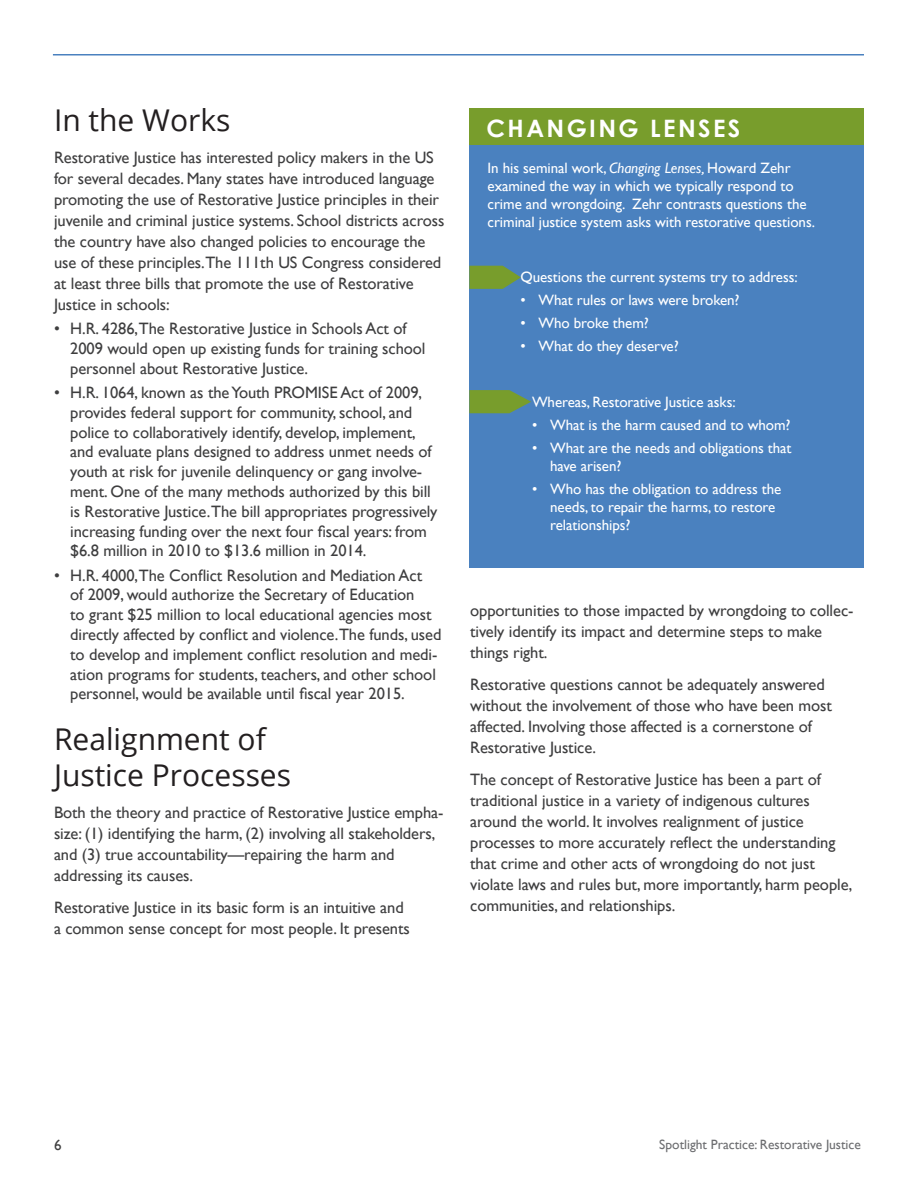
<style>
.page{position:relative;width:918px;height:1188px;background:#fff}
.page>*{position:absolute;margin:0;border:0;box-sizing:border-box;transform-origin:0 0}
.Heading_Large{font:30px/36px "Open Sans";color:#231f20}
.Sidebar_Big_Text{font:700 24px "Century Gothic";letter-spacing:.1em;color:#fff}
.t1{font:16.5px/21px "Gill Sans";letter-spacing:-.005em;color:#3e3e3f}
.t2{font:16.5px/19.8px "Gill Sans";letter-spacing:-.005em;color:#3e3e3f}
.Sidebar_Text{font:15px/18px "Gill Sans";letter-spacing:-.005em;color:#fff}
.t3{font:15px "Gill Sans";color:#3e3e3f}
.t4{font:13.5px "Gill Sans";color:#6c6d70}
.s1{font-style:italic}
</style>
<div class="page">
<hr style="left:53px;top:54px;width:811px;height:2px;background:#4a81bf">
<div style="left:469px;top:108px;width:395px;height:38px;background:#789d2c"></div>
<div style="left:469px;top:146px;width:395px;height:422px;background:#4a81bf"></div>
<svg style="left:469px;top:266px;width:52px;height:23px"></svg>
<svg style="left:469px;top:390px;width:62px;height:23px"></svg>
<p class="Heading_Large" style="left:54px;top:101px;width:178px">In the Works</p>
<p class="t1" style="left:54px;top:147px;width:392px">Restorative Justice has interested policy makers in the US for several decades. Many states have introduced language promoting the use of Restorative Justice principles in their juvenile and criminal justice systems. School districts across the country have also changed policies to encourage the use of these principles.The 111th US Congress considered at least three bills that promote the use of Restorative Justice in schools:</p>
<p class="t2" style="left:70px;top:319px;width:357px;text-indent:-16px">• H.R. 4286,The Restorative Justice in Schools Act of<br>2009 would open up existing funds for training school personnel about Restorative Justice.</p>
<p class="t2" style="left:70px;top:383px;width:369px;text-indent:-16px">• H.R. 1064, known as the Youth PROMISE Act of 2009, provides federal support for community, school, and police to collaboratively identify, develop, implement, and evaluate plans designed to address unmet needs of youth at risk for juvenile delinquency or gang involve&shy;ment. One of the many methods authorized by this bill is Restorative Justice.The bill appropriates progressively increasing funding over the next four fiscal years: from $6.8 million in 2010 to $13.6 million in 2014.</p>
<p class="t2" style="left:70px;top:566px;width:373px;text-indent:-16px">• H.R. 4000,The Conflict Resolution and Mediation Act<br>of 2009, would authorize the Secretary of Education<br>to grant $25 million to local educational agencies most directly affected by conflict and violence.The funds, used to develop and implement conflict resolution and medi&shy;ation programs for students, teachers, and other school personnel, would be available until fiscal year 2015.</p>
<p class="Heading_Large" style="left:54px;top:721px;width:239px">Realignment of<br>Justice Processes</p>
<p class="t1" style="left:54px;top:802px;width:391px">Both the theory and practice of Restorative Justice empha&shy;size: (1) identifying the harm, (2) involving all stakeholders, and (3) true accountability—repairing the harm and addressing its causes.</p>
<p class="t1" style="left:54px;top:897px;width:357px">Restorative Justice in its basic form is an intuitive and a common sense concept for most people. It presents</p>
<p class="Sidebar_Big_Text" style="left:487px;top:114px;width:255px">CHANGING LENSES</p>
<p class="Sidebar_Text" style="left:488px;top:159px;width:329px">In his seminal work, <span class="s1">Changing Lenses,</span> Howard Zehr examined the way in which we typically respond to crime and wrongdoing. Zehr contrasts questions the criminal justice system asks with restorative questions.</p>
<p class="Sidebar_Text" style="left:520px;top:268px;width:279px">Questions the current systems try to address:</p>
<p class="Sidebar_Text" style="left:520px;top:291px;width:221px">• What rules or laws were broken?</p>
<p class="Sidebar_Text" style="left:520px;top:314px;width:130px">• Who broke them?</p>
<p class="Sidebar_Text" style="left:520px;top:337px;width:160px">• What do they deserve?</p>
<p class="Sidebar_Text" style="left:532px;top:393px;width:205px">Whereas, Restorative Justice asks:</p>
<p class="Sidebar_Text" style="left:532px;top:416px;width:260px">• What is the harm caused and to whom?</p>
<p class="Sidebar_Text" style="left:550px;top:439px;width:243px;text-indent:-18px">• What are the needs and obligations that have arisen?</p>
<p class="Sidebar_Text" style="left:550px;top:480px;width:233px;text-indent:-18px">• Who has the obligation to address the needs, to repair the harms, to restore relationships?</p>
<p class="t1" style="left:470px;top:600px;width:385px">opportunities to those impacted by wrongdoing to collec&shy;tively identify its impact and determine steps to make things right.</p>
<p class="t1" style="left:470px;top:674px;width:363px">Restorative questions cannot be adequately answered without the involvement of those who have been most affected. Involving those affected is a cornerstone of Restorative Justice.</p>
<p class="t1" style="left:470px;top:768px;width:384px">The concept of Restorative Justice has been a part of traditional justice in a variety of indigenous cultures around the world. It involves realignment of justice processes to more accurately reflect the understanding that crime and other acts of wrongdoing do not just violate laws and rules but, more importantly, harm people, communities, and relationships.</p>
<p class="t3" style="left:54px;top:1136px;width:9px">6</p>
<p class="t4" style="left:659px;top:1136px;width:203px">Spotlight Practice: Restorative Justice</p>
</div>
